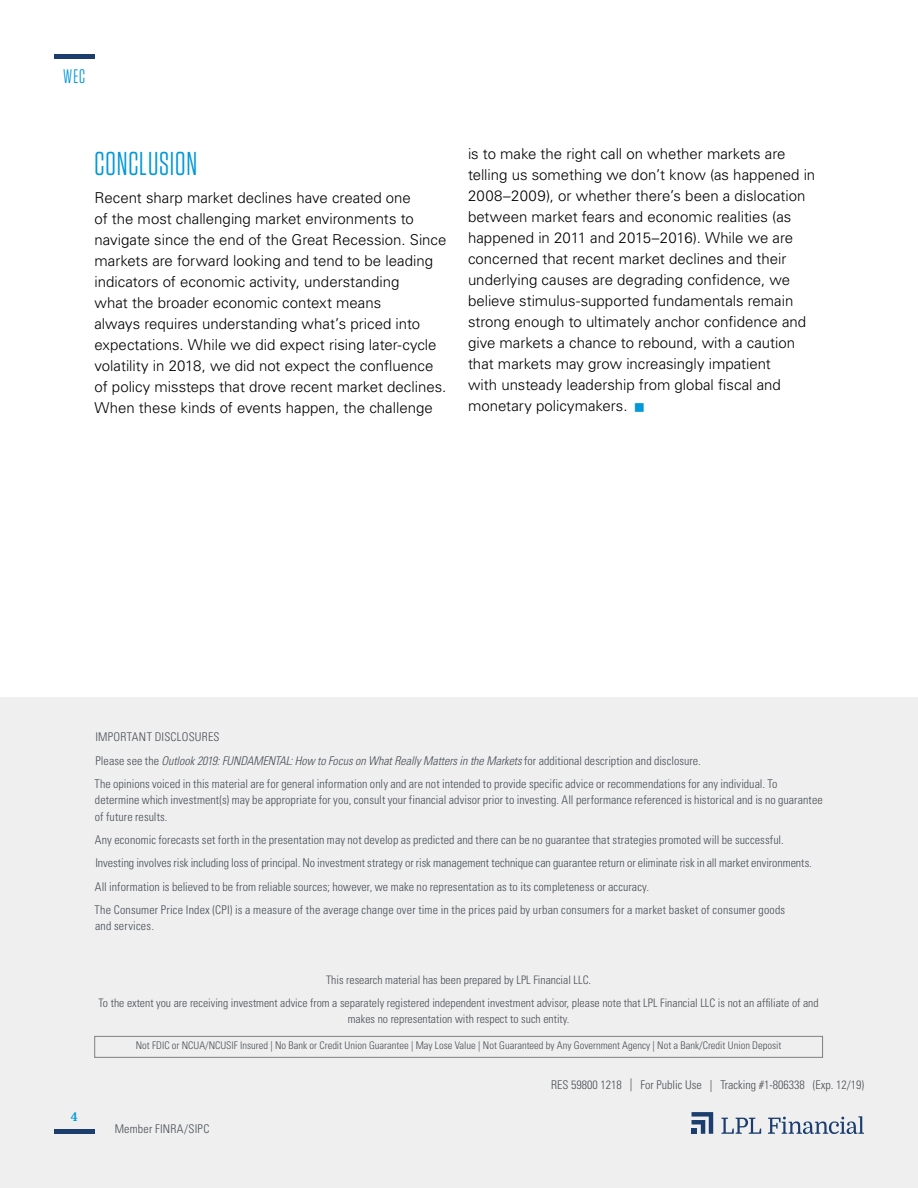
<style>
.page{position:relative;width:918px;height:1188px;background:#fff}
.page>*{position:absolute;margin:0;border:0;box-sizing:border-box;transform-origin:0 0}
.t1{font:33px "Tungsten Narrow";letter-spacing:.025em;color:#0098d8}
.t2{font:19.5px "Tungsten Narrow";color:#0098d8}
.t3{font:300 15px/21px "Univers LT Std";color:#000}
.t4{font:300 condensed 12px/23.2px "Univers LT Std";letter-spacing:.005em;color:#484f55}
.t5{font:300 condensed 12px "Univers LT Std";color:#4b4f54}
.t6{font:700 12px "Domine";color:#0098d8}
.t7{font:300 condensed 11.7px/22.8px "Univers LT Std";color:#4b4f54;text-align:center}
.t8{font:300 condensed 10.5px "Univers LT Std";color:#4b4f54}
.s1{color:#0098d8}
.s2{color:#4b4f54}
.s3{font-style:italic}
.s4{font-size:12.9px}
</style>
<div class="page">
<div style="left:0;top:947px;width:918px;height:241px;background:#efeff0"></div>
<hr style="left:54px;top:1130px;width:40px;height:4px;background:#1b3e6f">
<div style="left:94px;top:1036px;width:729px;height:22px;border:1px solid #807f83"></div>
<hr style="left:54px;top:54px;width:40px;height:4px;background:#1b3e6f">
<svg style="left:692px;top:1112px;width:21px;height:22px"></svg>
<svg style="left:721px;top:1118px;width:40px;height:16px"></svg>
<svg style="left:768px;top:1116px;width:96px;height:18px"></svg>
<div style="left:0;top:697px;width:918px;height:261px;background:#efeff0"></div>
<h2 class="t2" style="left:63px;top:67px;width:24px">WEC</h2>
<h1 class="t1" style="left:94px;top:147px;width:104px">CONCLUSION</h1>
<p class="t3" style="left:94px;top:187px;width:354px">Recent sharp market declines have created one<br>of the most challenging market environments to navigate since the end of the Great Recession. Since markets are forward looking and tend to be leading indicators of economic activity, understanding<br>what the broader economic context means<br>always requires understanding what’s priced into expectations. While we did expect rising later-cycle volatility in 2018, we did not expect the confluence of policy missteps that drove recent market declines.<br>When these kinds of events happen, the challenge</p>
<p class="t3" style="left:468px;top:144px;width:349px">is to make the right call on whether markets are telling us something we don’t know (as happened in 2008–2009), or whether there’s been a dislocation between market fears and economic realities (as happened in 2011 and 2015–2016). While we are concerned that recent market declines and their underlying causes are degrading confidence, we believe stimulus-supported fundamentals remain strong enough to ultimately anchor confidence and give markets a chance to rebound, with a caution that markets may grow increasingly impatient<br>with unsteady leadership from global fiscal and monetary policymakers. <span class="s1">■</span></p>
<p class="t4" style="left:94px;top:726px;width:685px"><span class="s2">IMPORTANT DISCLOSURES<br></span>Please see the <span class="s3">Outlook 2019: FUNDAMENTAL: How to Focus on What Really Matters in the Markets</span> for additional description and disclosure.<br>The opinions voiced in this material are for general information only and are not intended to provide specific advice or recommendations for any individual. To</p>
<p class="t4" style="left:95px;top:792px;width:729px;line-height:16.5px">determine which investment(s) may be appropriate for you, consult your financial advisor prior to investing. All performance referenced is historical and is no guarantee of future results.</p>
<p class="t4" style="left:94px;top:828px;width:719px">Any economic forecasts set forth in the presentation may not develop as predicted and there can be no guarantee that strategies promoted will be successful.<br>Investing involves risk including loss of principal. No investment strategy or risk management technique can guarantee return or eliminate risk in all market environments.<br>All information is believed to be from reliable sources; however, we make no representation as to its completeness or accuracy.<br>The Consumer Price Index (CPI) is a measure of the average change over time in the prices paid by urban consumers for a market basket of consumer goods</p>
<p class="t4" style="left:95px;top:915px;width:60px">and services.</p>
<p class="t6" style="left:71px;top:1110px;width:8px">4</p>
<p class="t7" style="left:99px;top:968px;width:722px">This research material has been prepared by LPL Financial LLC.<br>To the extent you are receiving investment advice from a separately registered independent investment advisor, please note that LPL Financial LLC is not an affiliate of and</p>
<p class="t7" style="left:348px;top:1007px;width:223px">makes no representation with respect to such entity.</p>
<p class="t8" style="left:136px;top:1039px;width:647px">Not FDIC or NCUA/NCUSIF Insured | No Bank or Credit Union Guarantee | May Lose Value | Not Guaranteed by Any Government Agency | Not a Bank/Credit Union Deposit</p>
<p class="t4" style="left:115px;top:1117px;width:96px">Member FINRA/SIPC</p>
<p class="t5" style="left:551px;top:1078px;width:314px">RES 59800 1218 <span class="s4">|</span> For Public Use | Tracking #1-806338 (Exp. 12/19)</p>
</div>
